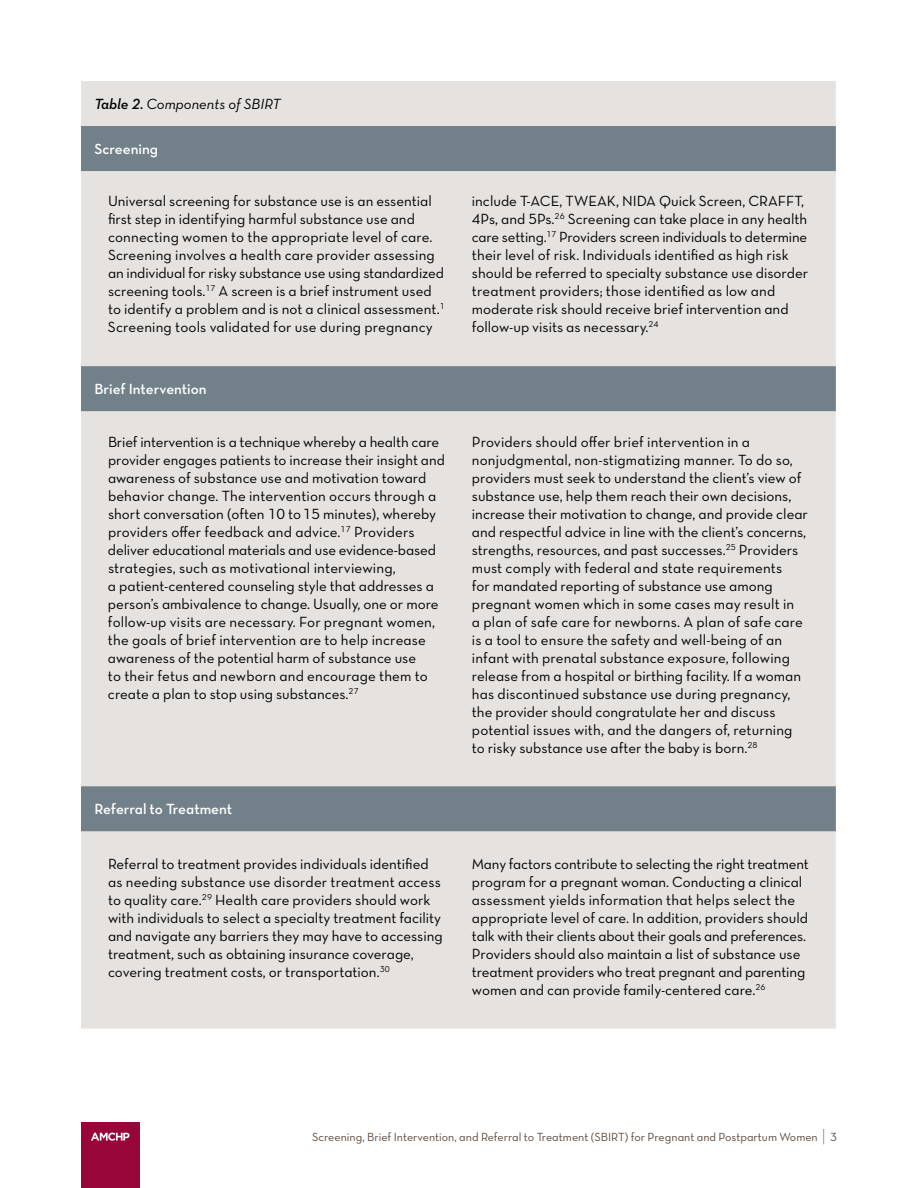
<style>
.page{position:relative;width:918px;height:1188px;background:#fff}
.page>*{position:absolute;margin:0;border:0;box-sizing:border-box;transform-origin:0 0}
.t1{font:15px/18px "Neutra Text TF Book Alt";color:#000}
.t2{font:15px "Neutra Text TF Demi Alt";color:#fff}
.t3{font:15px "Neutra Text TF Book Italic Alt";color:#000}
.t4{font:12px "Neutra Text TF Book Alt";color:#5d4b3f}
.s1{font-family:"Neutra Text TF Demi Italic Alt"}
.s2{font-family:"Neutra Text TF Light Alt";font-size:18px;color:#980539}
</style>
<div class="page">
<div style="left:81px;top:1123px;width:58px;height:65px;background:#980539"></div>
<svg style="left:91px;top:1133px;width:39px;height:8px"></svg>
<div style="left:81px;top:81px;width:755px;height:948px;background:#e6e2df"></div>
<svg style="left:81px;top:126px;width:755px;height:705px;background:#cfcfce"></svg>
<p class="t3" style="left:94px;top:95px;width:188px"><span class="s1">Table 2.</span> Components of SBIRT</p>
<p class="t2" style="left:94px;top:139px;width:65px">Screening</p>
<p class="t1" style="left:108px;top:192px;width:338px">Universal screening for substance use is an essential first step in identifying harmful substance use and connecting women to the appropriate level of care.<br>Screening involves a health care provider assessing an individual for risky substance use using standardized screening tools.<sup>17</sup> A screen is a brief instrument used to identify a problem and is not a clinical assessment.<sup>1<br></sup>Screening tools validated for use during pregnancy</p>
<p class="t1" style="left:472px;top:192px;width:338px">include T-ACE, TWEAK, NIDA Quick Screen, CRAFFT, 4Ps, and 5Ps.<sup>26</sup> Screening can take place in any health care setting.<sup>17</sup> Providers screen individuals to determine their level of risk. Individuals identified as high risk should be referred to specialty substance use disorder treatment providers; those identified as low and moderate risk should receive brief intervention and follow-up visits as necessary.<sup>24</sup></p>
<p class="t2" style="left:94px;top:380px;width:114px">Brief Intervention</p>
<p class="t1" style="left:108px;top:432px;width:338px">Brief intervention is a technique whereby a health care provider engages patients to increase their insight and awareness of substance use and motivation toward behavior change. The intervention occurs through a short conversation (often 10 to 15 minutes), whereby providers offer feedback and advice.<sup>17</sup> Providers deliver educational materials and use evidence-based strategies, such as motivational interviewing,<br>a patient-centered counseling style that addresses a person’s ambivalence to change. Usually, one or more follow-up visits are necessary. For pregnant women, the goals of brief intervention are to help increase awareness of the potential harm of substance use<br>to their fetus and newborn and encourage them to create a plan to stop using substances.<sup>27</sup></p>
<p class="t1" style="left:472px;top:432px;width:338px">Providers should offer brief intervention in a nonjudgmental, non-stigmatizing manner. To do so, providers must seek to understand the client’s view of substance use, help them reach their own decisions, increase their motivation to change, and provide clear and respectful advice in line with the client’s concerns, strengths, resources, and past successes.<sup>25</sup> Providers must comply with federal and state requirements<br>for mandated reporting of substance use among pregnant women which in some cases may result in<br>a plan of safe care for newborns. A plan of safe care is a tool to ensure the safety and well-being of an infant with prenatal substance exposure, following release from a hospital or birthing facility. If a woman has discontinued substance use during pregnancy, the provider should congratulate her and discuss potential issues with, and the dangers of, returning to risky substance use after the baby is born.<sup>28</sup></p>
<p class="t2" style="left:94px;top:800px;width:139px">Referral to Treatment</p>
<p class="t1" style="left:108px;top:854px;width:336px">Referral to treatment provides individuals identified as needing substance use disorder treatment access to quality care.<sup>29</sup> Health care providers should work with individuals to select a specialty treatment facility and navigate any barriers they may have to accessing treatment, such as obtaining insurance coverage, covering treatment costs, or transportation.<sup>30</sup></p>
<p class="t1" style="left:472px;top:854px;width:338px">Many factors contribute to selecting the right treatment program for a pregnant woman. Conducting a clinical assessment yields information that helps select the appropriate level of care. In addition, providers should talk with their clients about their goals and preferences.<br>Providers should also maintain a list of substance use treatment providers who treat pregnant and parenting women and can provide family-centered care.<sup>26</sup></p>
<p class="t4" style="left:312px;top:1129px;width:526px">Screening, Brief Intervention, and Referral to Treatment (SBIRT) for Pregnant and Postpartum Women <span class="s2">|</span> 3</p>
</div>
